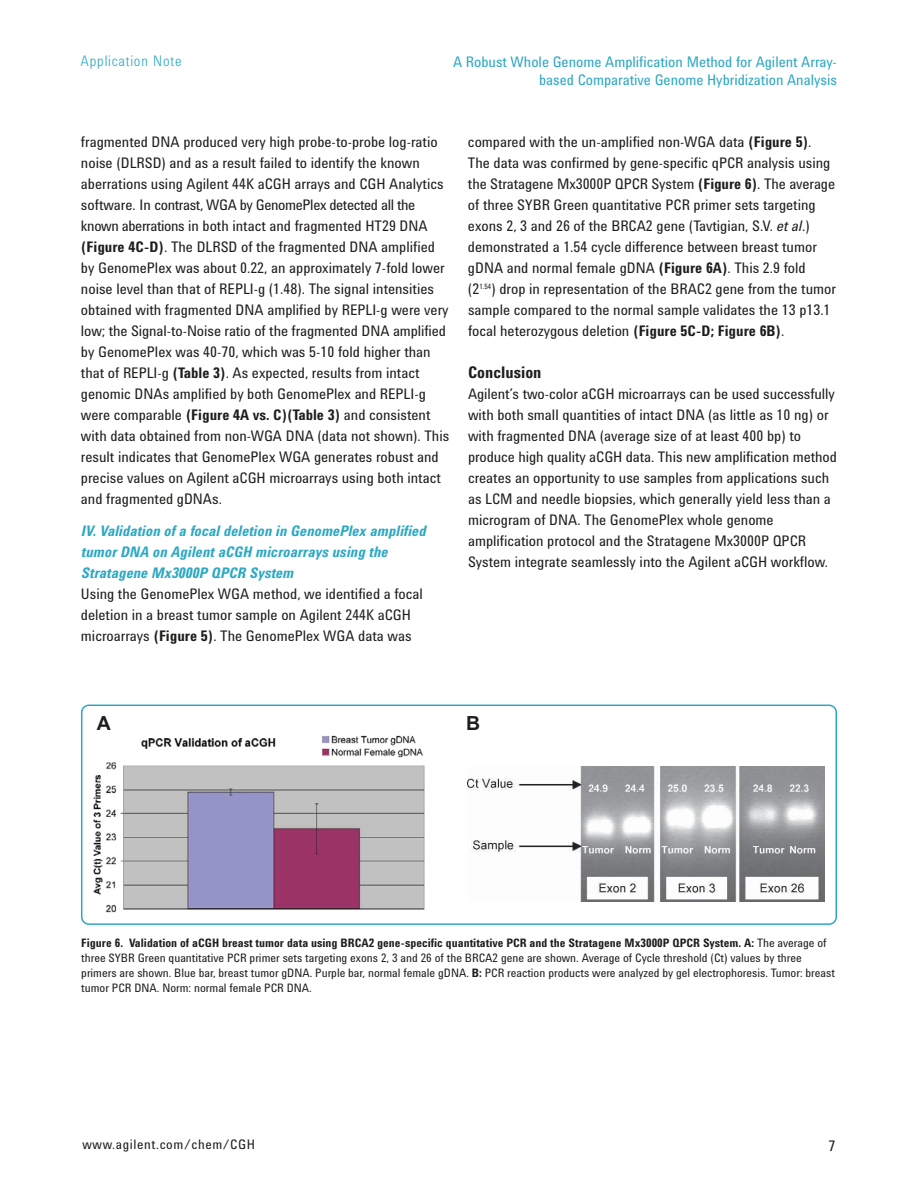
<style>
.page{position:relative;width:918px;height:1188px;background:#fff}
.page>*{position:absolute;margin:0;border:0;box-sizing:border-box;transform-origin:0 0}
.t1{font:700 19.5px "Arial";color:#201e1d}
.t2{font:700 16.5px "Agilent Cond";color:#201e1d}
.t3{font:15px/21px "Agilent Cond";color:#201e1d}
.t4{font:italic 700 15px/21px "Agilent Cond";color:#2da8c3}
.t5{font:15px/18px "Agilent Cond";color:#2da8c3;text-align:right}
.t6{font:300 15px "Agilent Cond";letter-spacing:.055em;color:#2da8c3}
.t7{font:13.5px "Agilent Cond";letter-spacing:.045em;color:#201e1d}
.t8{font:12px/15px "Agilent Cond";color:#201e1d}
.s1{font-weight:700}
.s2{font-style:italic}
</style>
<div class="page">
<svg style="left:81px;top:705px;width:756px;height:220px"></svg>
<div style="left:467px;top:735px;width:358px;height:183px;background:#fff"></div>
<img style="left:467px;top:767px;width:358px;height:134px">
<div style="left:89px;top:733px;width:361px;height:185px;background:#fff"></div>
<img style="left:93px;top:735px;width:332px;height:178px">
<p class="t6" style="left:81px;top:55px;width:102px">Application Note</p>
<p class="t5" style="left:453px;top:54px;width:385px">A Robust Whole Genome Amplification Method for Agilent Array&shy;based Comparative Genome Hybridization Analysis</p>
<p class="t3" style="left:81px;top:132px;width:370px">fragmented DNA produced very high probe-to-probe log-ratio noise (DLRSD) and as a result failed to identify the known aberrations using Agilent 44K aCGH arrays and CGH Analytics software. In contrast, WGA by GenomePlex detected all the known aberrations in both intact and fragmented HT29 DNA <span class="s1">(Figure 4C-D)</span>. The DLRSD of the fragmented DNA amplified by GenomePlex was about 0.22, an approximately 7-fold lower noise level than that of REPLI-g (1.48). The signal intensities obtained with fragmented DNA amplified by REPLI-g were very low; the Signal-to-Noise ratio of the fragmented DNA amplified by GenomePlex was 40-70, which was 5-10 fold higher than that of REPLI-g <span class="s1">(Table 3)</span>. As expected, results from intact genomic DNAs amplified by both GenomePlex and REPLI-g were comparable <span class="s1">(Figure 4A vs. C)(Table 3)</span> and consistent with data obtained from non-WGA DNA (data not shown). This result indicates that GenomePlex WGA generates robust and precise values on Agilent aCGH microarrays using both intact and fragmented gDNAs.</p>
<p class="t4" style="left:81px;top:521px;width:346px">IV. Validation of a focal deletion in GenomePlex amplified tumor DNA on Agilent aCGH microarrays using the<br>Stratagene Mx3000P QPCR System</p>
<p class="t3" style="left:81px;top:584px;width:343px">Using the GenomePlex WGA method, we identified a focal deletion in a breast tumor sample on Agilent 244K aCGH microarrays <span class="s1">(Figure 5)</span>. The GenomePlex WGA data was</p>
<p class="t3" style="left:468px;top:132px;width:369px">compared with the un-amplified non-WGA data <span class="s1">(Figure 5)</span>.<br>The data was confirmed by gene-specific qPCR analysis using the Stratagene Mx3000P QPCR System <span class="s1">(Figure 6)</span>. The average of three SYBR Green quantitative PCR primer sets targeting exons 2, 3 and 26 of the BRCA2 gene (Tavtigian, S.V. <span class="s2">et al</span>.) demonstrated a 1.54 cycle difference between breast tumor gDNA and normal female gDNA <span class="s1">(Figure 6A)</span>. This 2.9 fold (2<sup>1.54</sup>) drop in representation of the BRAC2 gene from the tumor sample compared to the normal sample validates the 13 p13.1 focal heterozygous deletion <span class="s1">(Figure 5C-D; Figure 6B)</span>.</p>
<p class="t2" style="left:468px;top:366px;width:75px">Conclusion</p>
<p class="t3" style="left:468px;top:384px;width:370px">Agilent’s two-color aCGH microarrays can be used successfully with both small quantities of intact DNA (as little as 10 ng) or with fragmented DNA (average size of at least 400 bp) to produce high quality aCGH data. This new amplification method creates an opportunity to use samples from applications such as LCM and needle biopsies, which generally yield less than a microgram of DNA. The GenomePlex whole genome amplification protocol and the Stratagene Mx3000P QPCR System integrate seamlessly into the Agilent aCGH workflow.</p>
<h1 class="t1" style="left:97px;top:712px;width:16px">A</h1>
<h1 class="t1" style="left:466px;top:712px;width:16px">B</h1>
<p class="t8" style="left:81px;top:936px;width:755px"><span class="s1">Figure 6. Validation of aCGH breast tumor data using BRCA2 gene-specific quantitative PCR and the Stratagene Mx3000P QPCR System. A:</span> The average of three SYBR Green quantitative PCR primer sets targeting exons 2, 3 and 26 of the BRCA2 gene are shown. Average of Cycle threshold (Ct) values by three primers are shown. Blue bar, breast tumor gDNA. Purple bar, normal female gDNA. <span class="s1">B:</span> PCR reaction products were analyzed by gel electrophoresis. Tumor: breast tumor PCR DNA. Norm: normal female PCR DNA.</p>
<p class="t7" style="left:83px;top:1139px;width:174px">www.agilent.com/chem/CGH</p>
<p class="t3" style="left:829px;top:1136px;width:8px">7</p>
</div>
